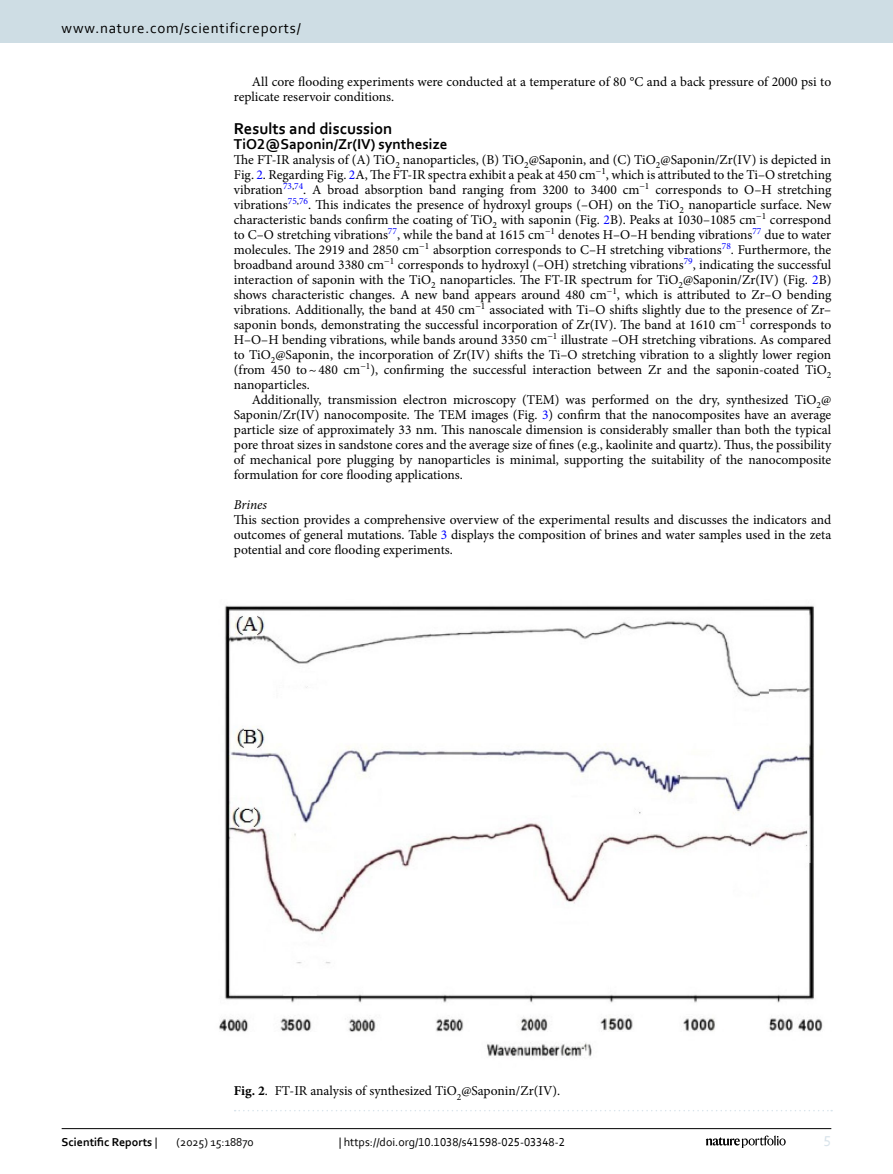
<style>
.page{position:relative;width:893px;height:1174px;background:#fff}
.page>*{position:absolute;margin:0;border:0;box-sizing:border-box;transform-origin:0 0}
.Head_1{font:700 16.5px "Corbel";color:#000}
.t1{font:15px "Corbel";letter-spacing:.05em;color:#000}
.Head_2_After_1{font:700 15px "Corbel";color:#000}
.t2{font:15px "Corbel";color:#d9e4eb}
.Body_Text{font:13.5px/15px "Minion Pro";color:#000;text-align:justify}
.Body_Text_Indent{font:13.5px/15px "Minion Pro";color:#000}
.Figure_Caption{font:13.5px "Minion Pro";color:#000}
.Head_3{font:italic 13.5px "Minion Pro";letter-spacing:-.01em;color:#000}
.t3{font:12px "Corbel";color:#000}
.t4{font:700 12px "Corbel";color:#000}
.s1{color:#00f}
.s2{font-weight:700}
.s3{font-weight:400}
</style>
<div class="page">
<img style="left:219px;top:605px;width:604px;height:452px">
<svg style="left:235px;top:1110px;width:597px;height:1px"></svg>
<hr style="left:62px;top:1128px;width:769px;height:1px;background:#000">
<svg style="left:706px;top:1135px;width:80px;height:12px"></svg>
<div style="left:0;top:0;width:893px;height:43px;background:#cedde4"></div>
<p class="t1" style="left:62px;top:18px;width:241px">www.nature.com/scientificreports/</p>
<p class="Body_Text_Indent" style="left:234px;top:74px;width:599px;text-indent:18px">All core flooding experiments were conducted at a temperature of 80 °C and a back pressure of 2000 psi to replicate reservoir conditions.</p>
<p class="Head_1" style="left:234px;top:118px;width:160px">Results and discussion</p>
<p class="Head_2_After_1" style="left:234px;top:134px;width:215px">TiO2@Saponin/Zr(IV) synthesize</p>
<p class="Body_Text" style="left:234px;top:152px;width:599px">The FT-IR analysis of (A) TiO<sub>2</sub> nanoparticles, (B) TiO<sub>2</sub>@Saponin, and (C) TiO<sub>2</sub>@Saponin/Zr(IV) is depicted in Fig. <span class="s1">2</span>. Regarding Fig. <span class="s1">2</span>A, The FT-IR spectra exhibit a peak at 450 cm<sup>−1</sup>, which is attributed to the Ti–O stretching vibration<sup>73</sup><sup>,</sup><sup>74</sup>. A broad absorption band ranging from 3200 to 3400 cm<sup>−1</sup> corresponds to O–H stretching vibrations<sup>75</sup><sup>,</sup><sup>76</sup>. This indicates the presence of hydroxyl groups (–OH) on the TiO<sub>2</sub> nanoparticle surface. New characteristic bands confirm the coating of TiO<sub>2</sub> with saponin (Fig. <span class="s1">2</span>B). Peaks at 1030–1085 cm<sup>−1</sup> correspond to C–O stretching vibrations<sup>77</sup>, while the band at 1615 cm<sup>−1</sup> denotes H–O–H bending vibrations<sup>77</sup> due to water molecules. The 2919 and 2850 cm<sup>−1</sup> absorption corresponds to C–H stretching vibrations<sup>78</sup>. Furthermore, the broadband around 3380 cm<sup>−1</sup> corresponds to hydroxyl (–OH) stretching vibrations<sup>79</sup>, indicating the successful interaction of saponin with the TiO<sub>2</sub> nanoparticles. The FT-IR spectrum for TiO<sub>2</sub>@Saponin/Zr(IV) (Fig. <span class="s1">2</span>B) shows characteristic changes. A new band appears around 480 cm<sup>−1</sup>, which is attributed to Zr–O bending vibrations. Additionally, the band at 450 cm<sup>−1</sup> associated with Ti–O shifts slightly due to the presence of Zr– saponin bonds, demonstrating the successful incorporation of Zr(IV). The band at 1610 cm<sup>−1</sup> corresponds to H–O–H bending vibrations, while bands around 3350 cm<sup>−1</sup> illustrate –OH stretching vibrations. As compared to TiO<sub>2</sub>@Saponin, the incorporation of Zr(IV) shifts the Ti–O stretching vibration to a slightly lower region (from 450 to~480 cm<sup>−1</sup>), confirming the successful interaction between Zr and the saponin-coated TiO<sub>2 </sub>nanoparticles.</p>
<p class="Body_Text_Indent" style="left:234px;top:392px;width:599px;text-align:justify;text-indent:18px">Additionally, transmission electron microscopy (TEM) was performed on the dry, synthesized TiO<sub>2</sub>@ Saponin/Zr(IV) nanocomposite. The TEM images (Fig. <span class="s1">3</span>) confirm that the nanocomposites have an average particle size of approximately 33 nm. This nanoscale dimension is considerably smaller than both the typical pore throat sizes in sandstone cores and the average size of fines (e.g., kaolinite and quartz). Thus, the possibility of mechanical pore plugging by nanoparticles is minimal, supporting the suitability of the nanocomposite formulation for core flooding applications.</p>
<p class="Head_3" style="left:234px;top:495px;width:35px">Brines</p>
<p class="Body_Text" style="left:234px;top:512px;width:599px">This section provides a comprehensive overview of the experimental results and discusses the indicators and outcomes of general mutations. Table <span class="s1">3</span> displays the composition of brines and water samples used in the zeta potential and core flooding experiments.</p>
<p class="Figure_Caption" style="left:234px;top:1082px;width:328px"><span class="s2">Fig. 2</span>. FT-IR analysis of synthesized TiO<sub>2</sub>@Saponin/Zr(IV).</p>
<p class="t4" style="left:62px;top:1134px;width:97px">Scientific Reports <span class="s3">|</span></p>
<p class="t3" style="left:177px;top:1134px;width:79px">(2025) 15:18870</p>
<p class="t3" style="left:339px;top:1134px;width:228px">| https://doi.org/10.1038/s41598-025-03348-2</p>
<p class="t2" style="left:824px;top:1132px;width:9px">5</p>
</div>
